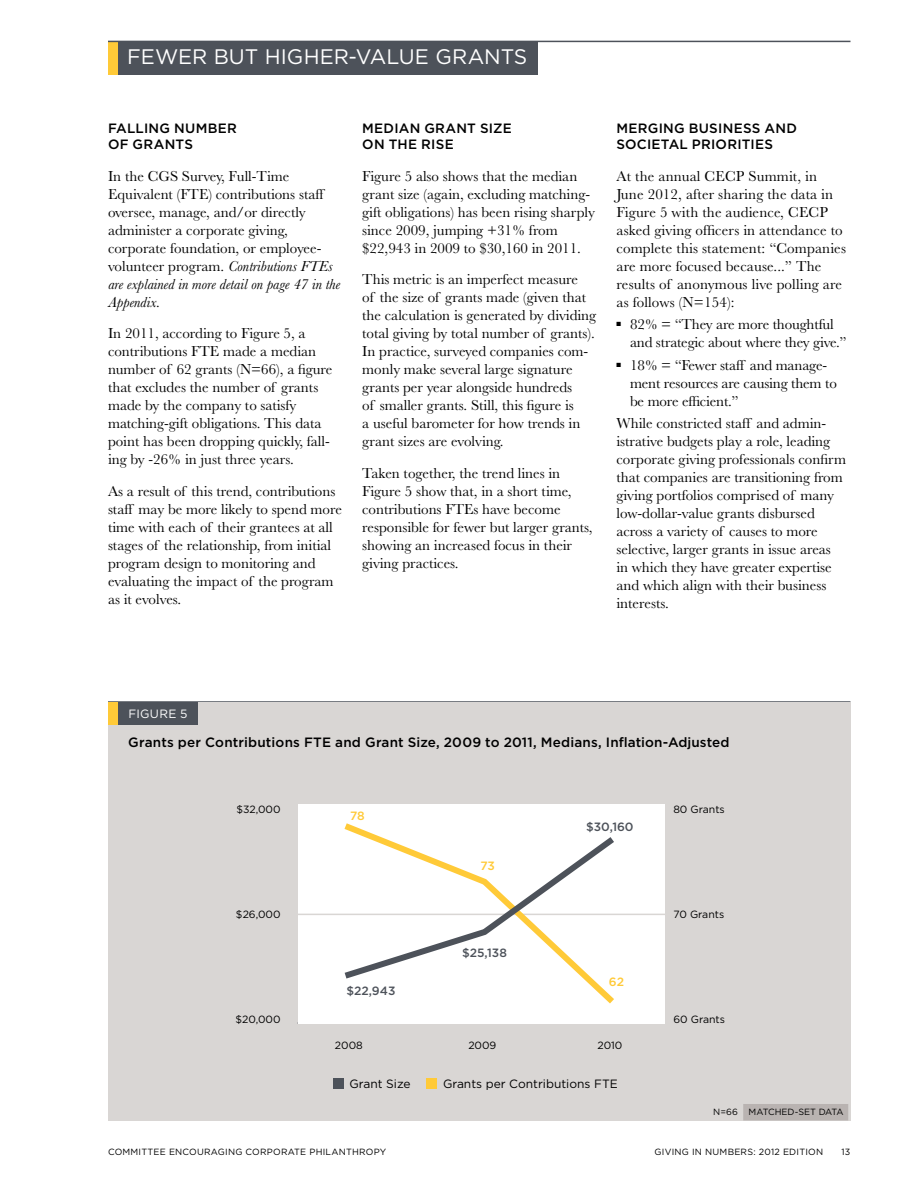
<style>
.page{position:relative;width:918px;height:1188px;background:#fff}
.page>*{position:absolute;margin:0;border:0;box-sizing:border-box;transform-origin:0 0}
.t1{font:21px "Gotham";letter-spacing:.005em;color:#fff}
.t2{font:15px/18px "Baskerville";color:#000}
.t3{font:500 13.5px/16.5px "Gotham";letter-spacing:.015em;color:#000}
.t4{font:12px "Gotham";color:#000}
.t5{font:500 12px "Gotham";color:#4d525a}
.t6{font:12px "Gotham";color:#fff}
.t7{font:500 12px "Gotham";color:#ffca38}
.t8{font:10.5px "Gotham";color:#000}
.t9{font:9px "Gotham";letter-spacing:.025em;color:#000}
.t10{font:9px "Gotham";color:#000}
.s1{font-style:italic}
</style>
<div class="page">
<div style="left:108px;top:41px;width:10px;height:34px;background:#ffca38"></div>
<hr style="left:108px;top:41px;width:742px;height:1px;background:#4d525a">
<div style="left:118px;top:41px;width:420px;height:34px;background:#4d525a"></div>
<hr style="left:108px;top:701px;width:742px;height:2px;background:#4d525a">
<div style="left:108px;top:702px;width:742px;height:418px;background:#d9d6d4"></div>
<div style="left:108px;top:702px;width:11px;height:23px;background:#ffca38"></div>
<div style="left:118px;top:702px;width:80px;height:23px;background:#4d525a"></div>
<div style="left:743px;top:1104px;width:105px;height:16px;background:#b9b3b1"></div>
<div style="left:333px;top:1078px;width:10px;height:11px;background:#4d525a"></div>
<div style="left:426px;top:1078px;width:11px;height:11px;background:#ffca38"></div>
<div style="left:298px;top:804px;width:366px;height:220px;background:#fff"></div>
<hr style="left:297px;top:914px;width:368px;height:1px;background:#d9d6d4">
<svg style="left:344px;top:823px;width:270px;height:181px"></svg>
<svg style="left:341px;top:833px;width:277px;height:149px"></svg>
<h1 class="t1" style="left:127px;top:45px;width:402px">FEWER BUT H IGHER-VALUE GRANTS</h1>
<p class="t3" style="left:108px;top:119px;width:131px;text-indent:52px">G NUMBER<br>OF GRANT</p>
<p class="t3" style="left:108px;top:119px;width:18px">FALLIN</p>
<p class="t3" style="left:184px;top:136px;width:10px">S</p>
<p class="t2" style="left:108px;top:167px;width:233px">In the CGS Survey, Full-Time Equivalent (FTE) contributions staff oversee, manage, and/or directly administer a corporate giving, corporate foundation, or employee&shy;volunteer program. <span class="s1">Contributions FTEs are explained in more detail on page 47 in the Appendix.</span></p>
<p class="t2" style="left:108px;top:324px;width:226px">In 2011, according to Figure 5, a contributions FTE made a median number of 62 grants (N=66), a figure that excludes the number of grants made by the company to satisfy matching-gift obligations. This data point has been dropping quickly, fall&shy;ing by -26% in just three years.</p>
<p class="t2" style="left:108px;top:482px;width:235px">As a result of this trend, contributions staff may be more likely to spend more time with each of their grantees at all stages of the relationship, from initial program design to monitoring and evaluating the impact of the program as it evolves.</p>
<p class="t3" style="left:362px;top:119px;width:41px">MEDIAN</p>
<p class="t3" style="left:424px;top:119px;width:33px">GRANT</p>
<p class="t3" style="left:480px;top:119px;width:33px">SIZE</p>
<p class="t3" style="left:362px;top:136px;width:93px">ON TH E RISE</p>
<p class="t2" style="left:362px;top:167px;width:234px">Figure 5 also shows that the median grant size (again, excluding matching&shy;gift obligations) has been rising sharply since 2009, jumping +31% from $22,943 in 2009 to $30,160 in 2011.</p>
<p class="t2" style="left:362px;top:270px;width:236px">This metric is an imperfect measure<br>of the size of grants made (given that the calculation is generated by dividing total giving by total number of grants).<br>In practice, surveyed companies com&shy;monly make several large signature grants per year alongside hundreds<br>of smaller grants. Still, this figure is<br>a useful barometer for how trends in grant sizes are evolving.</p>
<p class="t2" style="left:362px;top:464px;width:232px">Taken together, the trend lines in<br>Figure 5 show that, in a short time, contributions FTEs have become responsible for fewer but larger grants, showing an increased focus in their giving practices.</p>
<p class="t3" style="left:616px;top:119px;width:182px">MERGING BUSIN ESS AN D<br>SOCI ETAL</p>
<p class="t3" style="left:692px;top:136px;width:83px">PRIORITI ES</p>
<p class="t2" style="left:616px;top:167px;width:231px">At the annual CECP Summit, in<br>June 2012, after sharing the data in<br>Figure 5 with the audience, CECP asked giving officers in attendance to complete this statement: “Companies are more focused because...” The results of anonymous live polling are as follows (N=154):</p>
<p class="t2" style="left:630px;top:315px;width:218px;text-indent:-14px">■ 82% = “They are more thoughtful and strategic about where they give.”</p>
<p class="t2" style="left:630px;top:356px;width:208px;text-indent:-14px">■ 18% = “Fewer staff and manage&shy;ment resources are causing them to be more efficient.”</p>
<p class="t2" style="left:616px;top:414px;width:231px">While constricted staff and admin&shy;istrative budgets play a role, leading corporate giving professionals confirm that companies are transitioning from giving portfolios comprised of many low-dollar-value grants disbursed across a variety of causes to more selective, larger grants in issue areas in which they have greater expertise and which align with their business interests.</p>
<p class="t6" style="left:129px;top:708px;width:60px">FIGURE 5</p>
<p class="t3" style="left:128px;top:734px;width:603px">Grants per Contributions FTE and Grant Size, 2009 to 2011, Medians, I nflation-Adjusted</p>
<p class="t8" style="left:236px;top:803px;width:46px">$32,000</p>
<p class="t7" style="left:350px;top:808px;width:16px">78</p>
<p class="t8" style="left:673px;top:803px;width:53px">80 GRANTS</p>
<p class="t5" style="left:586px;top:820px;width:49px">$30,160</p>
<p class="t7" style="left:481px;top:859px;width:16px">73</p>
<p class="t8" style="left:236px;top:908px;width:46px">$26,000</p>
<p class="t8" style="left:673px;top:908px;width:52px">70 GRANTS</p>
<p class="t5" style="left:462px;top:946px;width:46px">$25,138</p>
<p class="t5" style="left:346px;top:984px;width:51px">$22,943</p>
<p class="t7" style="left:609px;top:975px;width:17px">62</p>
<p class="t8" style="left:235px;top:1014px;width:47px">$20,000</p>
<p class="t8" style="left:673px;top:1014px;width:53px">60 GRANTS</p>
<p class="t8" style="left:335px;top:1040px;width:29px">2008</p>
<p class="t8" style="left:468px;top:1040px;width:30px">2009</p>
<p class="t8" style="left:597px;top:1040px;width:27px">2010</p>
<p class="t4" style="left:349px;top:1077px;width:63px">GRANT SIZE</p>
<p class="t4" style="left:443px;top:1077px;width:160px">GRANTS PER CONTRIBUTIONS FTE</p>
<p class="t10" style="left:713px;top:1107px;width:130px">N =66 MATCHED-SET DATA</p>
<p class="t9" style="left:108px;top:1147px;width:280px">COMMITTEE ENCOURAGING CORPORATE PHILANTHROPY</p>
<p class="t9" style="left:655px;top:1147px;width:170px">GIVING IN NUMBERS: 2012 EDITION</p>
<p class="t9" style="left:842px;top:1147px;width:10px">13</p>
</div>
